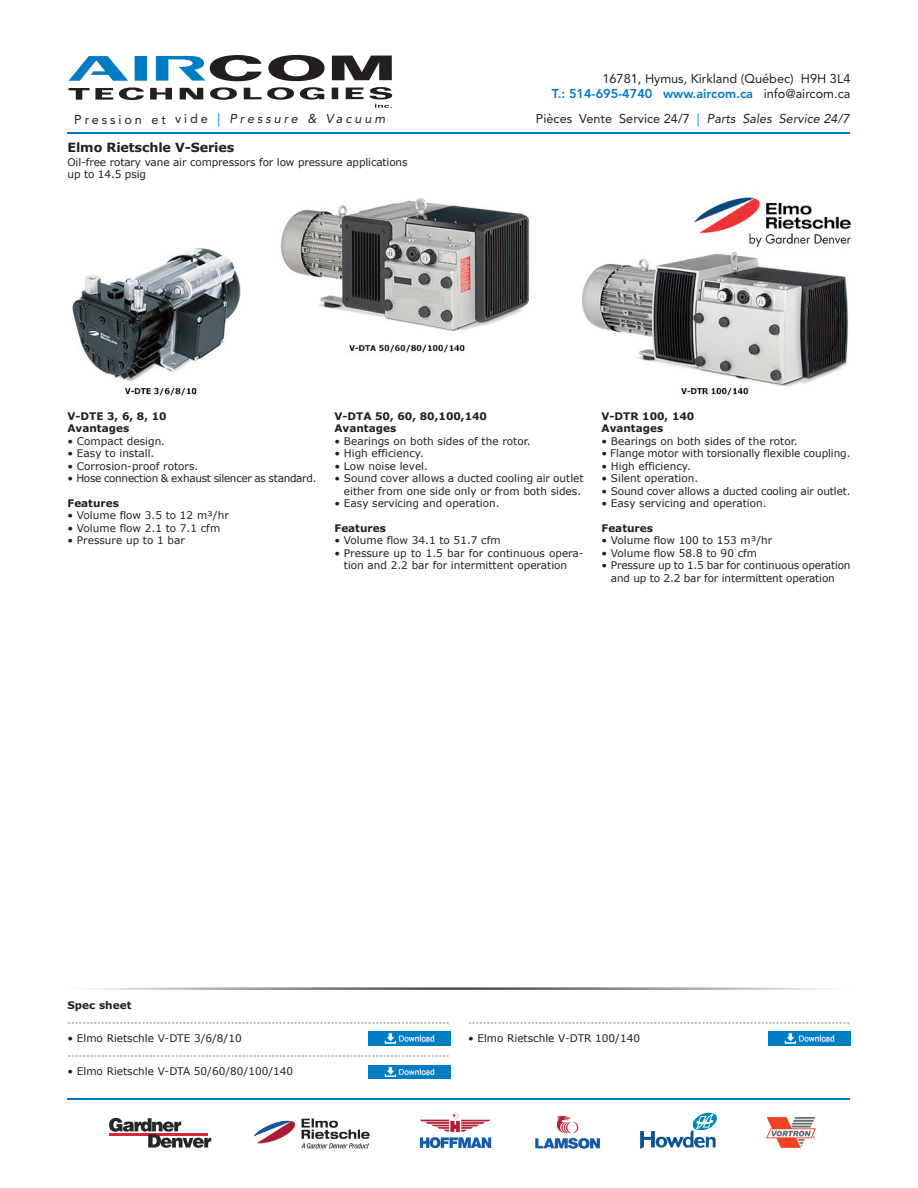
<style>
.page{position:relative;width:918px;height:1188px;background:#fff}
.page>*{position:absolute;margin:0;border:0;box-sizing:border-box;transform-origin:0 0}
.t1{font:12.75px/15px "Avenir";color:#231f20;text-align:right}
.t2{font:italic 12.75px "Avenir";letter-spacing:.225em;color:#231f20}
.t3{font:700 12.75px "Verdana";letter-spacing:-.01em;color:#231f20}
.t4{font:10.5px/12.5px "Verdana";color:#231f20}
.t5{font:700 10.5px "Verdana";color:#bcbdc0}
.t6{font:700 10.5px/12.5px "Verdana";color:#231f20}
.t7{font:10.5px "Verdana";letter-spacing:-.03em;color:#231f20}
.s1{font-weight:800;color:#007bc3}
.s2{font-style:normal}
.s3{font-style:normal;color:#007bc3}
.s4{color:#007bc3}
.s5{font-style:italic}
</style>
<div class="page">
<svg style="left:640px;top:1113px;width:77px;height:36px"></svg>
<img style="left:766px;top:1117px;width:50px;height:32px">
<svg style="left:68px;top:54px;width:325px;height:47px"></svg>
<svg style="left:268px;top:55px;width:57px;height:26px"></svg>
<svg style="left:332px;top:56px;width:60px;height:24px"></svg>
<svg style="left:69px;top:56px;width:59px;height:25px"></svg>
<div style="left:135px;top:56px;width:12px;height:25px;background:#007cc2"></div>
<svg style="left:156px;top:55px;width:106px;height:26px"></svg>
<svg style="left:69px;top:88px;width:44px;height:12px"></svg>
<svg style="left:119px;top:87px;width:25px;height:13px"></svg>
<svg style="left:150px;top:88px;width:22px;height:12px"></svg>
<svg style="left:180px;top:88px;width:23px;height:11px"></svg>
<svg style="left:210px;top:87px;width:27px;height:13px"></svg>
<svg style="left:244px;top:87px;width:50px;height:13px"></svg>
<svg style="left:300px;top:87px;width:24px;height:13px"></svg>
<div style="left:332px;top:88px;width:6px;height:11px;background:#231f20"></div>
<svg style="left:346px;top:87px;width:17px;height:12px"></svg>
<svg style="left:369px;top:87px;width:23px;height:21px"></svg>
<hr style="left:68px;top:133px;width:782px;height:1px;background:#007bc3">
<hr style="left:68px;top:1099px;width:782px;height:1px;background:#007bc3">
<svg style="left:109px;top:1118px;width:102px;height:30px"></svg>
<img style="left:253px;top:1118px;width:117px;height:26px">
<img style="left:420px;top:1112px;width:72px;height:37px">
<img style="left:535px;top:1115px;width:66px;height:34px">
<img style="left:72px;top:197px;width:779px;height:199px">
<svg style="left:84px;top:987px;width:751px;height:2px;background:#abacaf"></svg>
<img style="left:368px;top:1032px;width:82px;height:13px">
<img style="left:368px;top:1065px;width:82px;height:13px">
<img style="left:769px;top:1032px;width:81px;height:13px">
<p class="t1" style="left:552px;top:72px;width:300px">16781, Hymus, Kirkland (Québec) H9H 3L4<br><span class="s1">T.: 514-695-4740 www.aircom.ca</span> info@aircom.ca</p>
<p class="t2" style="left:74px;top:114px;width:313px"><span class="s2">Pression et vide</span> <span class="s3">|</span> Pressure &amp; Vacuum</p>
<p class="t1" style="left:536px;top:112px;width:315px">Pièces Vente Service 24/7 <span class="s4">|</span> <span class="s5">Parts Sales Service 24/7</span></p>
<p class="t3" style="left:68px;top:142px;width:168px">Elmo Rietschle V-Series</p>
<p class="t4" style="left:68px;top:155px;width:342px">Oil-free rotary vane air compressors for low pressure applications up to 14.5 psig</p>
<p class="t6" style="left:68px;top:411px;width:101px">V-DTE 3, 6, 8, 10<br>Avantages</p>
<p class="t4" style="left:68px;top:434px;width:99px">• Compact design.</p>
<p class="t4" style="left:68px;top:447px;width:88px">• Easy to install.</p>
<p class="t4" style="left:68px;top:459px;width:132px">• Corrosion-proof rotors.</p>
<p class="t7" style="left:68px;top:471px;width:251px">• Hose connection &amp; exhaust silencer as standard.</p>
<p class="t6" style="left:68px;top:498px;width:53px">Features</p>
<p class="t4" style="left:68px;top:509px;width:163px">• Volume flow 3.5 to 12 m³/hr</p>
<p class="t4" style="left:68px;top:521px;width:154px">• Volume flow 2.1 to 7.1 cfm</p>
<p class="t4" style="left:68px;top:534px;width:119px">• Pressure up to 1 bar</p>
<p class="t6" style="left:335px;top:411px;width:154px">V-DTA 50, 60, 80,100,140<br>Avantages</p>
<p class="t4" style="left:335px;top:434px;width:198px">• Bearings on both sides of the rotor.</p>
<p class="t4" style="left:335px;top:447px;width:91px">• High efficiency.</p>
<p class="t4" style="left:335px;top:459px;width:95px">• Low noise level.</p>
<p class="t4" style="left:335px;top:472px;width:251px;text-align:right">• Sound cover allows a ducted cooling air outlet either from one side only or from both sides.</p>
<p class="t4" style="left:335px;top:497px;width:167px">• Easy servicing and operation.</p>
<p class="t6" style="left:335px;top:523px;width:53px">Features</p>
<p class="t4" style="left:335px;top:534px;width:168px">• Volume flow 34.1 to 51.7 cfm</p>
<p class="t4" style="left:344px;top:546px;width:241px;text-indent:-9px">• Pressure up to 1.5 bar for continuous opera&shy;tion and 2.2 bar for intermittent operation</p>
<p class="t6" style="left:602px;top:411px;width:94px">V-DTR 100, 140<br>Avantages</p>
<p class="t4" style="left:602px;top:434px;width:198px">• Bearings on both sides of the rotor.</p>
<p class="t4" style="left:602px;top:447px;width:251px">• Flange motor with torsionally flexible coupling.</p>
<p class="t4" style="left:602px;top:459px;width:91px">• High efficiency.</p>
<p class="t4" style="left:602px;top:472px;width:98px">• Silent operation.</p>
<p class="t4" style="left:602px;top:484px;width:251px">• Sound cover allows a ducted cooling air outlet.</p>
<p class="t4" style="left:602px;top:497px;width:167px">• Easy servicing and operation.</p>
<p class="t6" style="left:602px;top:523px;width:53px">Features</p>
<p class="t4" style="left:602px;top:534px;width:172px">• Volume flow 100 to 153 m³/hr</p>
<p class="t4" style="left:602px;top:546px;width:157px">• Volume flow 58.8 to 90 cfm</p>
<p class="t4" style="left:611px;top:559px;width:241px;text-indent:-9px">• Pressure up to 1.5 bar for continuous operation and up to 2.2 bar for intermittent operation</p>
<p class="t6" style="left:68px;top:999px;width:65px">Spec sheet</p>
<p class="t5" style="left:68px;top:1016px;width:384px">.......................................................................................................</p>
<p class="t4" style="left:68px;top:1031px;width:176px">• Elmo Rietschle V-DTE 3/6/8/10</p>
<p class="t5" style="left:68px;top:1049px;width:384px">.......................................................................................................</p>
<p class="t4" style="left:68px;top:1064px;width:227px">• Elmo Rietschle V-DTA 50/60/80/100/140</p>
<p class="t5" style="left:468px;top:1016px;width:384px">.......................................................................................................</p>
<p class="t4" style="left:468px;top:1031px;width:174px">• Elmo Rietschle V-DTR 100/140</p>
</div>
